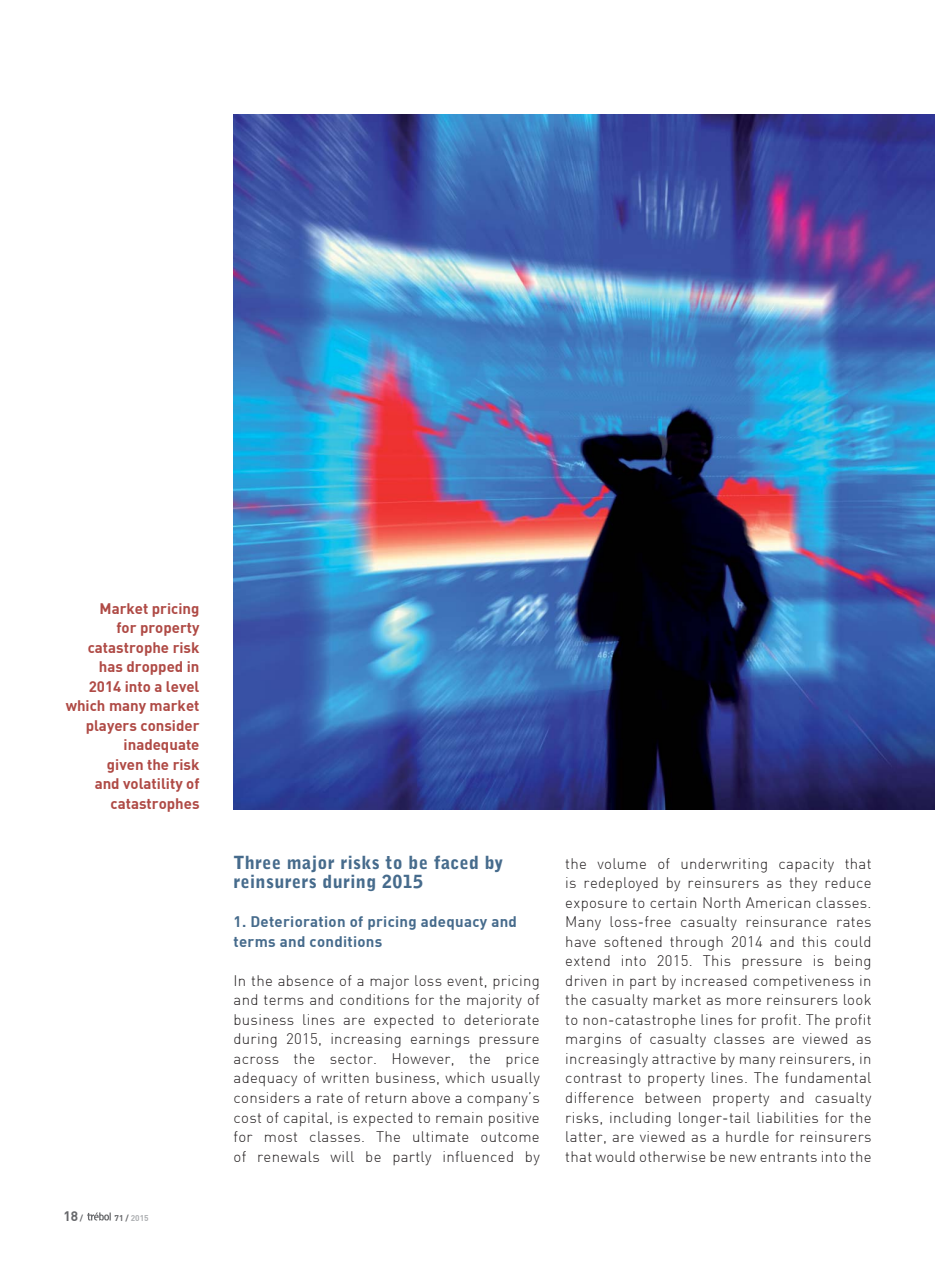
<style>
.page{position:relative;width:935px;height:1263px;background:#fff}
.page>*{position:absolute;margin:0;border:0;box-sizing:border-box;transform-origin:0 0}
.t1{font:900 18px/19.5px "Bell Gothic Std";letter-spacing:.02em;color:#466b8c}
.t2{font:300 15px/19.5px "DIN";letter-spacing:.02em;color:#231f20;text-align:justify}
.t3{font:700 15px/19.5px "DIN";color:#af4a45;text-align:right}
.t4{font:700 15px/19.5px "DIN";letter-spacing:.02em;color:#466b8c}
.t5{font:700 13.5px "DIN";color:#67686b}
.t6{font:700 8.25px "DIN";color:#aeb0b3}
.s1{font-size:8.25px}
.s2{color:#67686b}
</style>
<div class="page">
<svg style="left:87px;top:1212px;width:24px;height:8px"></svg>
<img style="left:233px;top:114px;width:702px;height:695px">
<p class="t3" style="left:66px;top:597px;width:135px">Market pricing<br>for property catastrophe risk has dropped in<br>2014 into a level which many market players consider inadequate<br>given the risk<br>and volatility of catastrophes</p>
<p class="t5" style="left:63px;top:1206px;width:21px">18 <span class="s1">/</span></p>
<p class="t6" style="left:115px;top:1211px;width:36px"><span class="s2">71 /</span> 2015</p>
<p class="t1" style="left:233px;top:853px;width:272px">Three major risks to be faced by reinsurers during 2015</p>
<p class="t4" style="left:233px;top:911px;width:285px">1. Deterioration of pricing adequacy and terms and conditions</p>
<p class="t2" style="left:233px;top:970px;width:308px">In the absence of a major loss event, pricing and terms and conditions for the majority of business lines are expected to deteriorate during 2015, increasing earnings pressure across the sector. However, the price adequacy of written business, which usually considers a rate of return above a company’s cost of capital, is expected to remain positive for most classes. The ultimate outcome of renewals will be partly influenced by</p>
<p class="t2" style="left:565px;top:853px;width:308px">the volume of underwriting capacity that is redeployed by reinsurers as they reduce exposure to certain North American classes.<br>Many loss-free casualty reinsurance rates have softened through 2014 and this could extend into 2015. This pressure is being driven in part by increased competiveness in the casualty market as more reinsurers look to non-catastrophe lines for profit. The profit margins of casualty classes are viewed as increasingly attractive by many reinsurers, in contrast to property lines. The fundamental difference between property and casualty risks, including longer-tail liabilities for the latter, are viewed as a hurdle for reinsurers that would otherwise be new entrants into the</p>
</div>
